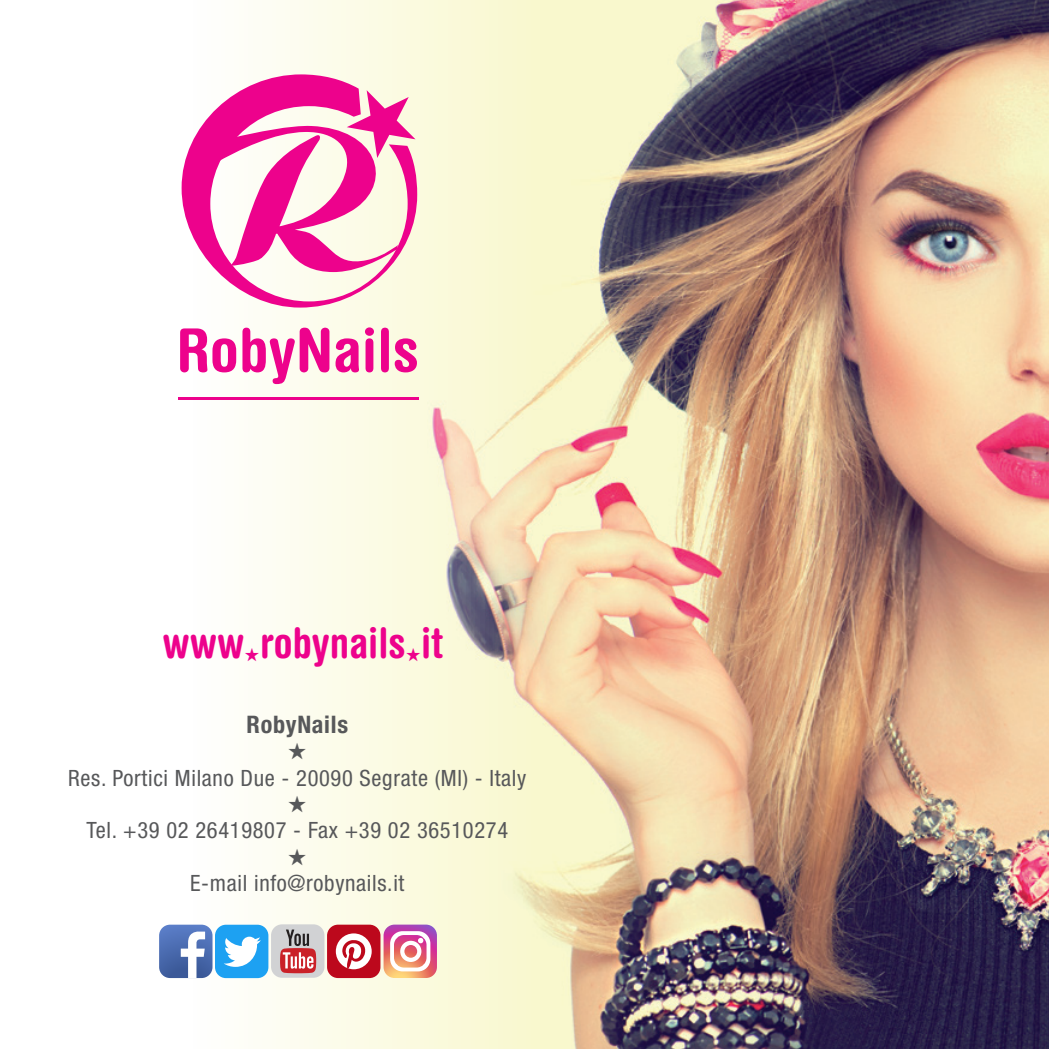
<style>
.page{position:relative;width:1049px;height:1049px;background:#fff}
.page>*{position:absolute;margin:0;border:0;box-sizing:border-box;transform-origin:0 0}
.t1{font:700 condensed 42.25px "Helvetica Rounded LT Std";color:#ed028c}
.t2{font:700 condensed 24.25px "Helvetica Neue LT Std";letter-spacing:.03em;color:#57585a}
.t3{font:condensed 22.5px "Helvetica Neue LT Std";letter-spacing:.03em;color:#57585a}
</style>
<div class="page">
<img style="left:168px;top:0;width:881px;height:1049px">
<svg style="left:182px;top:74px;width:235px;height:234px"></svg>
<svg style="left:203px;top:90px;width:212px;height:182px"></svg>
<svg style="left:180px;top:327px;width:237px;height:57px"></svg>
<hr style="left:179px;top:397px;width:240px;height:2px;background:#ed028c">
<svg style="left:384px;top:924px;width:53px;height:54px"></svg>
<div style="left:327px;top:925px;width:53px;height:53px;background:#bc081c;border-radius:11px"></div>
<div style="left:336px;top:933px;width:36px;height:36px;background:#fff;border-radius:50%"></div>
<svg style="left:342px;top:940px;width:24px;height:29px"></svg>
<svg style="left:159px;top:925px;width:53px;height:53px"></svg>
<div style="left:215px;top:925px;width:53px;height:53px;background:#1da1f2;border-radius:11px"></div>
<svg style="left:224px;top:937px;width:37px;height:30px"></svg>
<div style="left:271px;top:924px;width:53px;height:54px;background:#d1d2d4;border-radius:11px"></div>
<svg style="left:280px;top:929px;width:36px;height:44px"></svg>
<svg style="left:289px;top:743px;width:17px;height:16px"></svg>
<svg style="left:289px;top:796px;width:17px;height:16px"></svg>
<svg style="left:289px;top:848px;width:17px;height:17px"></svg>
<p class="t1" style="left:162px;top:617px;width:281px">www★robynails★it</p>
<p class="t2" style="left:247px;top:709px;width:103px">RobyNails</p>
<p class="t3" style="left:68px;top:764px;width:460px">Res. Portici Milano Due - 20090 Segrate (MI) - Italy</p>
<p class="t3" style="left:87px;top:817px;width:423px">Tel. +39 02 26419807 - Fax +39 02 36510274</p>
<p class="t3" style="left:190px;top:870px;width:216px">E-mail info@robynails.it</p>
</div>
